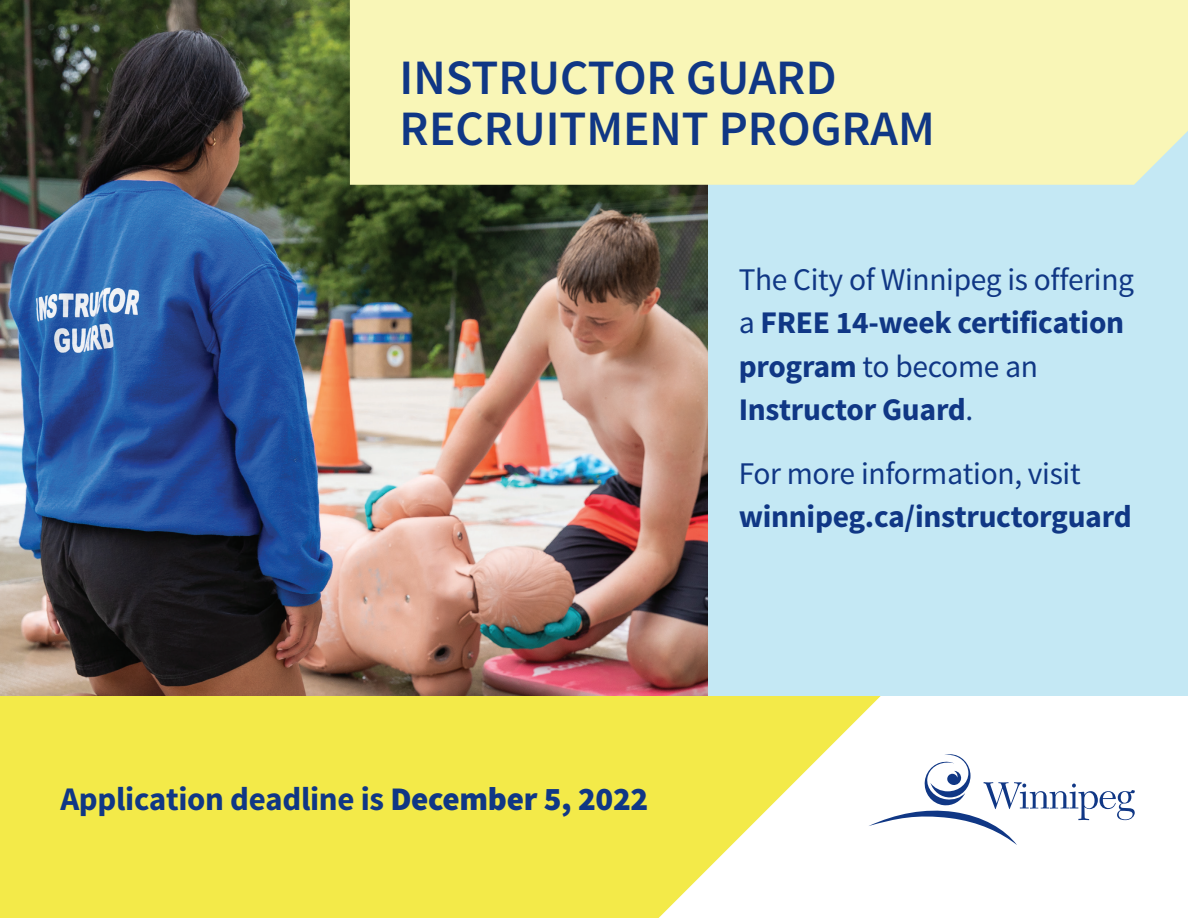
<style>
.page{position:relative;width:1188px;height:918px;background:#fff}
.page>*{position:absolute;margin:0;border:0;box-sizing:border-box;transform-origin:0 0}
.t1{font:600 49.5px/51px "Source Sans Pro";color:#103785}
.t2{font:700 33px "Source Sans Pro";letter-spacing:-.01em;color:#103785}
.t3{font:700 31.5px/43.5px "Source Sans Pro";letter-spacing:-.01em;color:#103785}
.t4{font:31.5px "Source Sans Pro";letter-spacing:-.01em;color:#103785}
.s1{font-weight:400}
.s2{font-weight:900}
</style>
<div class="page">
<svg style="left:0;top:695px;width:916px;height:223px;background:#f4ec62"></svg>
<div style="left:0;top:0;width:1188px;height:695px;background:#c4e8f4"></div>
<img style="left:0;top:0;width:708px;height:695px">
<div style="left:350px;top:0;width:838px;height:185px;background:#f9f6b7"></div>
<svg style="left:868px;top:754px;width:267px;height:91px"></svg>
<h1 class="t1" style="left:400px;top:54px;width:537px">INSTRUCTOR GUARD<br>RECRUITMENT PROGRAM</h1>
<p class="t3" style="left:739px;top:259px;width:397px"><span class="s1">The City of Winnipeg is offering a</span> FREE 14-week certification program <span class="s1">to become an<br></span>Instructor Guard<span class="s1">.</span></p>
<p class="t4" style="left:739px;top:454px;width:343px">For more information, visit</p>
<p class="t3" style="left:739px;top:496px;width:395px">winnipeg.ca/instructorguard</p>
<p class="t2" style="left:60px;top:778px;width:589px">Application deadline is <span class="s2">December 5, 2022</span></p>
</div>
